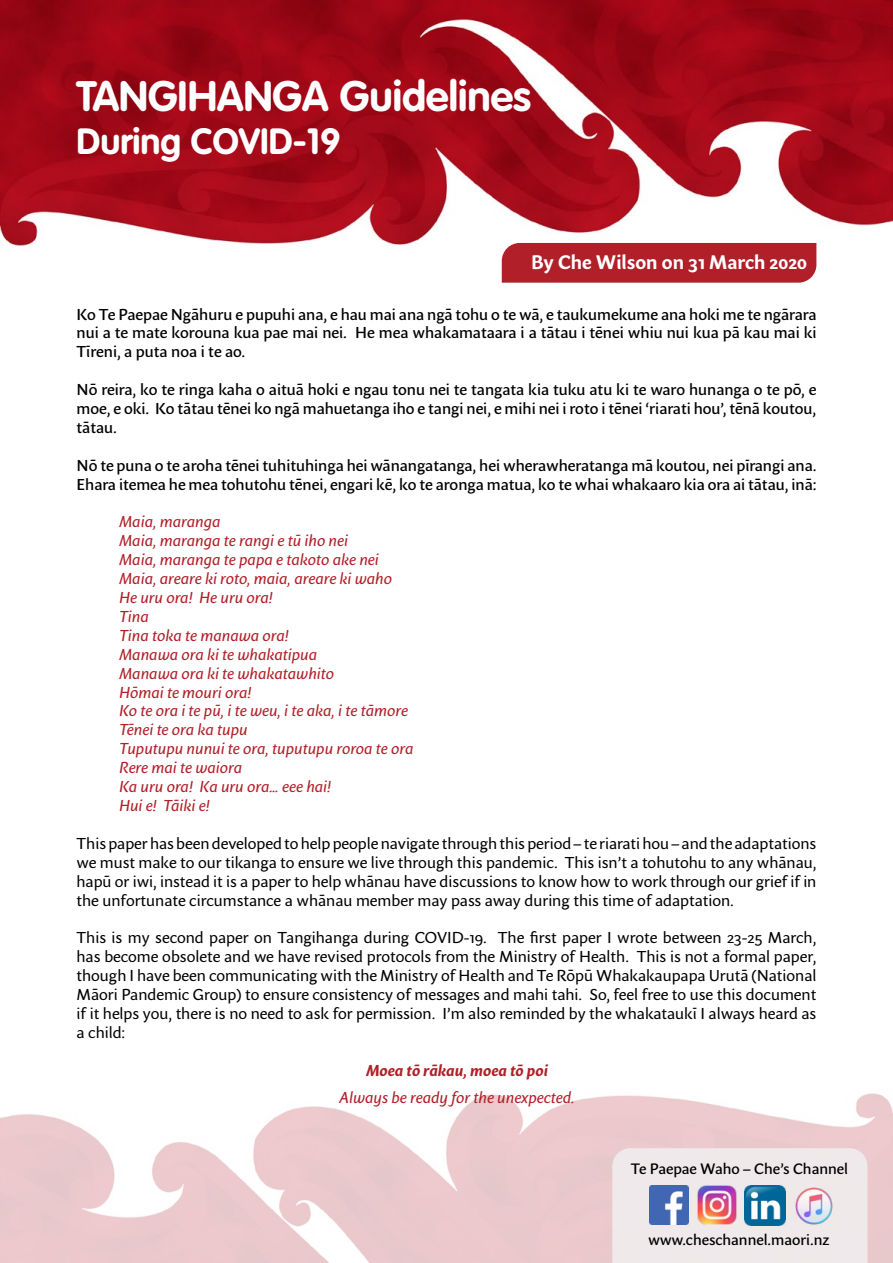
<style>
.page{position:relative;width:893px;height:1263px;background:#fff}
.page>*{position:absolute;margin:0;border:0;box-sizing:border-box;transform-origin:0 0}
.t1{font:700 42px "VAG Rounded Std";color:#fff}
.t2{font:700 36px "VAG Rounded Std";color:#fff}
.t3{font:700 19.5px "Sharik Sans";color:#fff}
.t4{font:15.75px/18.9px "Sharik Sans";color:#000;text-align:justify}
.t5{font:500 15.75px/18.9px "Sharik Sans";color:#000;text-align:justify}
.t6{font:italic 15.75px/18.9px "Sharik Sans";color:#b11f28}
.t7{font:italic 700 15.75px "Sharik Sans";color:#b11f28}
.t8{font:500 15px "Sharik Sans";color:#000}
</style>
<div class="page">
<img style="left:0;top:1093px;width:893px;height:170px">
<div style="left:612px;top:1148px;width:255px;height:115px;background:#efe9eb"></div>
<img style="left:745px;top:1185px;width:40px;height:40px">
<img style="left:793px;top:1185px;width:41px;height:41px">
<img style="left:697px;top:1185px;width:39px;height:39px">
<img style="left:649px;top:1185px;width:39px;height:39px">
<img style="left:0;top:0;width:893px;height:276px">
<div style="left:502px;top:243px;width:314px;height:40px;background:#b11f28"></div>
<h1 class="t1" style="left:77px;top:72px;width:456px">TANGIHANGA Guidelines</h1>
<h2 class="t2" style="left:77px;top:121px;width:266px">During COVID-19</h2>
<p class="t3" style="left:531px;top:248px;width:278px">By Che Wilson on 31 March 2020</p>
<p class="t5" style="left:77px;top:304px;width:741px">Ko Te Paepae Ngāhuru e pupuhi ana, e hau mai ana ngā tohu o te wā, e taukumekume ana hoki me te ngārara nui a te mate korouna kua pae mai nei. He mea whakamataara i a tātau i tēnei whiu nui kua pā kau mai ki Tīreni, a puta noa i te ao.</p>
<p class="t5" style="left:77px;top:380px;width:741px">Nō reira, ko te ringa kaha o aituā hoki e ngau tonu nei te tangata kia tuku atu ki te waro hunanga o te pō, e moe, e oki. Ko tātau tēnei ko ngā mahuetanga iho e tangi nei, e mihi nei i roto i tēnei ‘riarati hou’, tēnā koutou, tātau.</p>
<p class="t5" style="left:77px;top:455px;width:741px">Nō te puna o te aroha tēnei tuhituhinga hei wānangatanga, hei wherawheratanga mā koutou, nei pīrangi ana.<br>Ehara itemea he mea tohutohu tēnei, engari kē, ko te aronga matua, ko te whai whakaaro kia ora ai tātau, inā:</p>
<p class="t6" style="left:119px;top:512px;width:296px">Maia, maranga<br>Maia, maranga te rangi e tū iho nei<br>Maia, maranga te papa e takoto ake nei<br>Maia, areare ki roto, maia, areare ki waho<br>He uru ora! He uru ora!<br>Tina<br>Tina toka te manawa ora!<br>Manawa ora ki te whakatipua<br>Manawa ora ki te whakatawhito<br>Hōmai te mouri ora!<br>Ko te ora i te pū, i te weu, i te aka, i te tāmore<br>Tēnei te ora ka tupu<br>Tuputupu nunui te ora, tuputupu roroa te ora<br>Rere mai te waiora<br>Ka uru ora! Ka uru ora… eee hai!<br>Hui e! Tāiki e!</p>
<p class="t4" style="left:77px;top:833px;width:741px">This paper has been developed to help people navigate through this period – te riarati hou – and the adaptations we must make to our tikanga to ensure we live through this pandemic. This isn’t a tohutohu to any whānau, hapū or iwi, instead it is a paper to help whānau have discussions to know how to work through our grief if in the unfortunate circumstance a whānau member may pass away during this time of adaptation.</p>
<p class="t4" style="left:77px;top:928px;width:741px">This is my second paper on Tangihanga during COVID-19. The first paper I wrote between 23-25 March, has become obsolete and we have revised protocols from the Ministry of Health. This is not a formal paper, though I have been communicating with the Ministry of Health and Te Rōpū Whakakaupapa Urutā (National Māori Pandemic Group) to ensure consistency of messages and mahi tahi. So, feel free to use this document if it helps you, there is no need to ask for permission. I’m also reminded by the whakataukī I always heard as a child:</p>
<p class="t7" style="left:366px;top:1059px;width:183px">Moea tō rākau, moea tō poi</p>
<p class="t6" style="left:339px;top:1087px;width:237px">Always be ready for the unexpected.</p>
<p class="t8" style="left:631px;top:1158px;width:219px">Te Paepae Waho – Che’s Channel</p>
<p class="t8" style="left:648px;top:1229px;width:183px">www.cheschannel.maori.nz</p>
</div>
